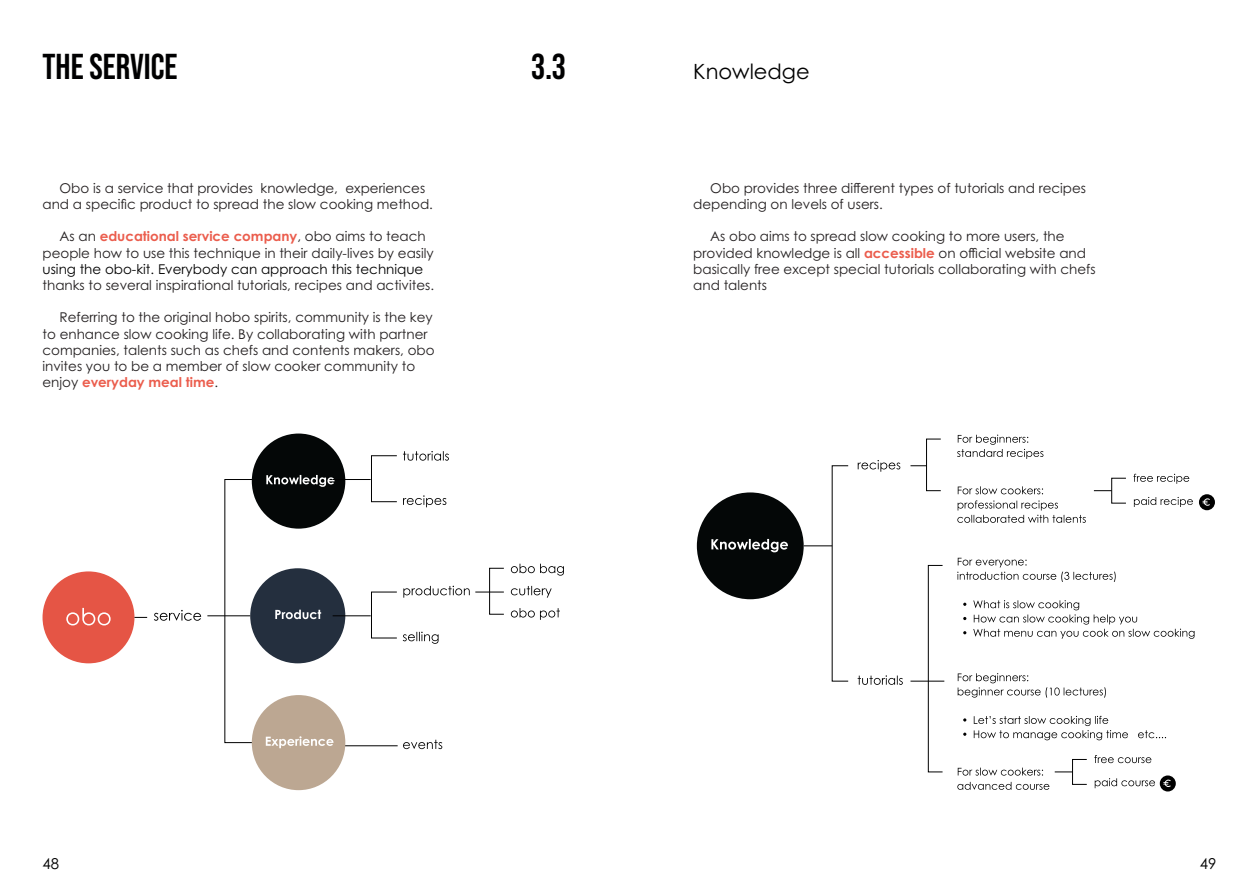
<style>
.page{position:relative;width:1259px;height:893px;background:#fff}
.page>*{position:absolute;margin:0;border:0;box-sizing:border-box;transform-origin:0 0}
.t1{font:700 36px "Bebas Neue Pro";color:#000001}
.t2{font:21px "Century Gothic Pro";color:#000001}
.t3{font:15px "Century Gothic Pro";color:#000001}
.t4{font:13.5px/16.2px "Century Gothic Pro";color:#231f20}
.t5{font:13.5px "Century Gothic Pro";color:#000001}
.s1{font-weight:700;color:#eb5d4d}
</style>
<div class="page">
<hr style="left:342px;top:745px;width:56px;height:1px;background:#000">
<div style="left:252px;top:434px;width:93px;height:95px;background:#040707;border-radius:50%"></div>
<div style="left:250px;top:568px;width:95px;height:95px;background:#242f3e;border-radius:50%"></div>
<div style="left:252px;top:695px;width:93px;height:95px;background:#bca792;border-radius:50%"></div>
<svg style="left:266px;top:475px;width:68px;height:12px"></svg>
<svg style="left:266px;top:736px;width:67px;height:12px"></svg>
<svg style="left:275px;top:610px;width:46px;height:9px"></svg>
<div style="left:43px;top:571px;width:91px;height:92px;background:#e55545;border-radius:50%"></div>
<svg style="left:154px;top:610px;width:47px;height:11px"></svg>
<svg style="left:403px;top:451px;width:46px;height:10px"></svg>
<svg style="left:511px;top:564px;width:53px;height:12px"></svg>
<svg style="left:403px;top:495px;width:43px;height:12px"></svg>
<svg style="left:511px;top:608px;width:49px;height:12px"></svg>
<svg style="left:511px;top:586px;width:41px;height:12px"></svg>
<svg style="left:403px;top:632px;width:35px;height:12px"></svg>
<svg style="left:403px;top:740px;width:39px;height:9px"></svg>
<svg style="left:134px;top:617px;width:13px;height:1px"></svg>
<hr style="left:207px;top:616px;width:43px;height:1px;background:#000">
<svg style="left:403px;top:586px;width:99px;height:12px"></svg>
<div style="left:371px;top:456px;width:26px;height:46px;border:1px solid #000"></div>
<div style="left:489px;top:568px;width:15px;height:46px;border:1px solid #000"></div>
<hr style="left:333px;top:479px;width:38px;height:1px;background:#000">
<div style="left:371px;top:592px;width:26px;height:46px;border:1px solid #000"></div>
<hr style="left:333px;top:616px;width:38px;height:1px;background:#000">
<svg style="left:66px;top:608px;width:45px;height:17px"></svg>
<div style="left:697px;top:492px;width:106px;height:107px;background:#040707;border-radius:50%"></div>
<svg style="left:711px;top:539px;width:77px;height:13px"></svg>
<svg style="left:857px;top:460px;width:43px;height:12px"></svg>
<svg style="left:957px;top:673px;width:209px;height:67px"></svg>
<svg style="left:957px;top:558px;width:237px;height:81px"></svg>
<svg style="left:1094px;top:755px;width:57px;height:8px"></svg>
<svg style="left:1094px;top:778px;width:61px;height:10px"></svg>
<svg style="left:957px;top:435px;width:86px;height:24px"></svg>
<svg style="left:957px;top:486px;width:128px;height:37px"></svg>
<svg style="left:857px;top:675px;width:46px;height:10px"></svg>
<svg style="left:803px;top:546px;width:29px;height:1px"></svg>
<div style="left:928px;top:565px;width:14px;height:207px;border:1px solid #000"></div>
<hr style="left:910px;top:681px;width:34px;height:1px;background:#000">
<div style="left:1072px;top:759px;width:15px;height:25px;border:1px solid #000"></div>
<svg style="left:957px;top:768px;width:115px;height:22px"></svg>
<div style="left:926px;top:439px;width:15px;height:52px;border:1px solid #000"></div>
<svg style="left:910px;top:465px;width:16px;height:1px"></svg>
<svg style="left:1159px;top:775px;width:16px;height:16px"></svg>
<svg style="left:1163px;top:780px;width:7px;height:7px"></svg>
<svg style="left:1133px;top:474px;width:56px;height:10px"></svg>
<svg style="left:1134px;top:497px;width:59px;height:10px"></svg>
<div style="left:1111px;top:478px;width:15px;height:25px;border:1px solid #000"></div>
<svg style="left:1094px;top:490px;width:17px;height:1px"></svg>
<div style="left:1199px;top:494px;width:16px;height:16px;background:#000;border-radius:50%"></div>
<svg style="left:1202px;top:498px;width:8px;height:8px"></svg>
<h1 class="t1" style="left:43px;top:45px;width:136px">THE SERVICE</h1>
<h1 class="t1" style="left:531px;top:45px;width:36px">3.3</h1>
<p class="t4" style="left:43px;top:180px;width:392px;text-indent:17px">Obo is a service that provides knowledge, experiences and a specific product to spread the slow cooking method.</p>
<p class="t4" style="left:43px;top:228px;width:393px;text-indent:17px">As an <span class="s1">educational service company</span>, obo aims to teach people how to use this technique in their daily-lives by easily</p>
<p class="t5" style="left:43px;top:261px;width:382px">using the obo-kit. Everybody can approach this technique</p>
<p class="t4" style="left:43px;top:277px;width:393px">thanks to several inspirational tutorials, recipes and activites.</p>
<p class="t4" style="left:43px;top:309px;width:393px;text-indent:17px">Referring to the original hobo spirits, community is the key to enhance slow cooking life. By collaborating with partner companies, talents such as chefs and contents makers, obo invites you to be a member of slow cooker community to enjoy <span class="s1">everyday meal time</span>.</p>
<h2 class="t2" style="left:693px;top:58px;width:118px">Knowledge</h2>
<p class="t4" style="left:693px;top:180px;width:394px;text-indent:17px">Obo provides three different types of tutorials and recipes depending on levels of users.</p>
<p class="t4" style="left:693px;top:228px;width:404px;text-indent:17px">As obo aims to spread slow cooking to more users, the provided knowledge is all <span class="s1">accessible</span> on official website and basically free except special tutorials collaborating with chefs and talents</p>
<p class="t3" style="left:43px;top:855px;width:18px">48</p>
<p class="t3" style="left:1199px;top:855px;width:18px">49</p>
</div>
